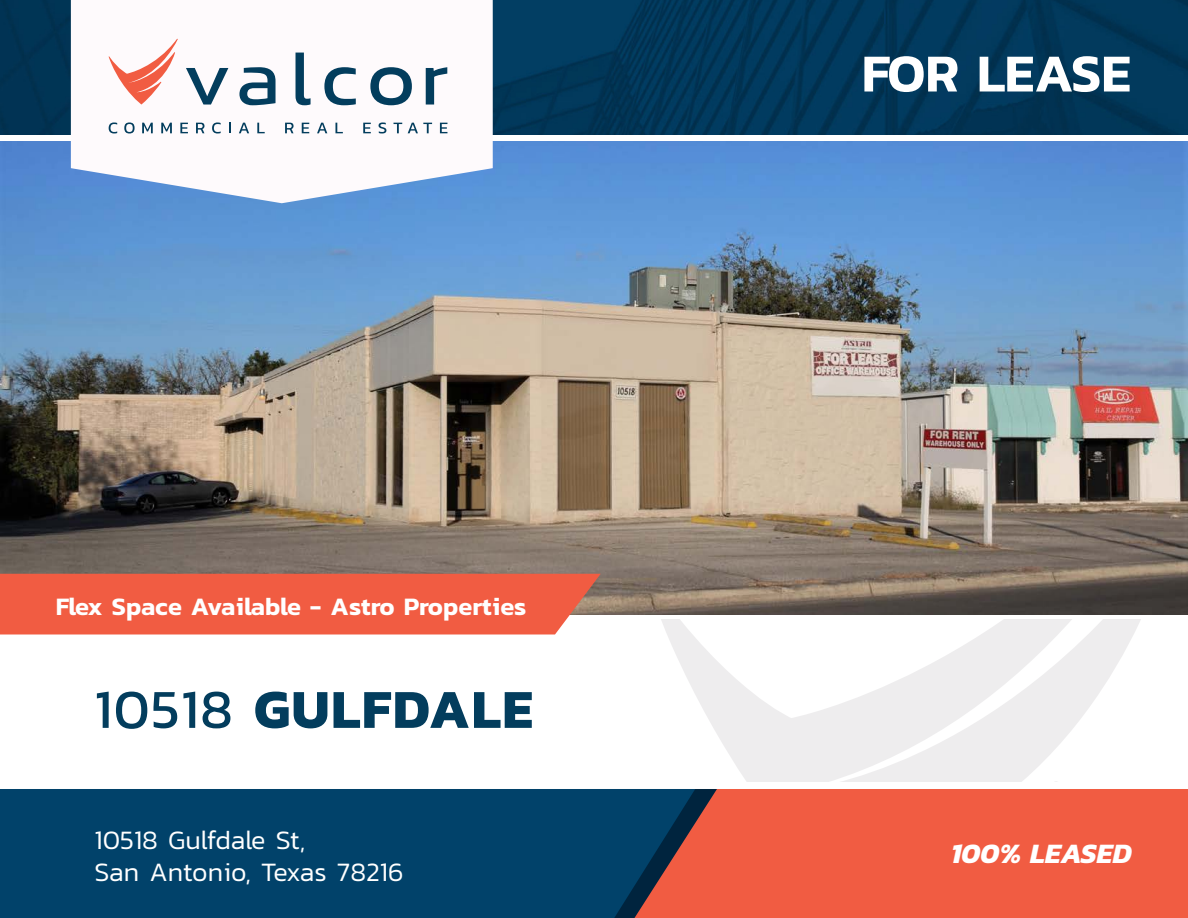
<style>
.page{position:relative;width:1188px;height:918px;background:#fff}
.page>*{position:absolute;margin:0;border:0;box-sizing:border-box;transform-origin:0 0}
.t1{font:700 55.5px "Kanit";letter-spacing:.025em;color:#033d5d}
.t2{font:600 54px "Kanit";letter-spacing:-.01em;color:#fff}
.t3{font:italic 700 28.5px "Kanit";color:#fff}
.t4{font:300 27px "Kanit";color:#fff}
.t5{font:600 25.5px "Kanit";color:#fff}
.s1{font-weight:400}
</style>
<div class="page">
<img style="left:0;top:142px;width:1188px;height:472px">
<img style="left:0;top:0;width:1188px;height:135px">
<svg style="left:71px;top:0;width:422px;height:203px"></svg>
<svg style="left:186px;top:68px;width:42px;height:37px"></svg>
<svg style="left:239px;top:67px;width:37px;height:38px"></svg>
<svg style="left:296px;top:53px;width:15px;height:52px"></svg>
<svg style="left:324px;top:67px;width:32px;height:38px"></svg>
<svg style="left:370px;top:67px;width:42px;height:38px"></svg>
<svg style="left:426px;top:67px;width:21px;height:38px"></svg>
<svg style="left:109px;top:122px;width:8px;height:11px"></svg>
<svg style="left:124px;top:122px;width:11px;height:11px"></svg>
<svg style="left:142px;top:123px;width:11px;height:10px"></svg>
<svg style="left:161px;top:123px;width:11px;height:10px"></svg>
<svg style="left:180px;top:123px;width:8px;height:10px"></svg>
<svg style="left:196px;top:123px;width:8px;height:10px"></svg>
<svg style="left:212px;top:122px;width:9px;height:12px"></svg>
<svg style="left:229px;top:123px;width:2px;height:10px"></svg>
<svg style="left:239px;top:123px;width:10px;height:10px"></svg>
<svg style="left:257px;top:123px;width:8px;height:10px"></svg>
<svg style="left:285px;top:123px;width:9px;height:10px"></svg>
<svg style="left:302px;top:123px;width:7px;height:10px"></svg>
<svg style="left:317px;top:123px;width:10px;height:10px"></svg>
<svg style="left:335px;top:123px;width:8px;height:10px"></svg>
<svg style="left:363px;top:123px;width:8px;height:10px"></svg>
<svg style="left:379px;top:122px;width:7px;height:11px"></svg>
<svg style="left:394px;top:123px;width:8px;height:10px"></svg>
<svg style="left:408px;top:123px;width:24px;height:10px"></svg>
<svg style="left:440px;top:123px;width:7px;height:10px"></svg>
<svg style="left:109px;top:39px;width:69px;height:66px"></svg>
<div style="left:0;top:574px;width:601px;height:60px;background:#f15c42"></div>
<svg style="left:661px;top:620px;width:479px;height:162px;fill:#eeedee"></svg>
<div style="left:717px;top:789px;width:471px;height:129px;background:#f15c42"></div>
<svg style="left:695px;top:789px;width:22px;height:129px;fill:#f15c42"></svg>
<div style="left:0;top:789px;width:695px;height:129px;background:#01426a"></div>
<p class="t5" style="left:56px;top:587px;width:472px">Flex Space Available - Astro Properties</p>
<p class="t1" style="left:94px;top:666px;width:440px"><span class="s1">10518</span> GULFDALE</p>
<p class="t4" style="left:94px;top:821px;width:212px">10518 Gulfdale St,</p>
<p class="t4" style="left:94px;top:853px;width:310px">San Antonio, Texas 78216</p>
<p class="t2" style="left:862px;top:32px;width:271px">FOR LEASE</p>
<p class="t3" style="left:951px;top:831px;width:182px">100% LEASED</p>
</div>
